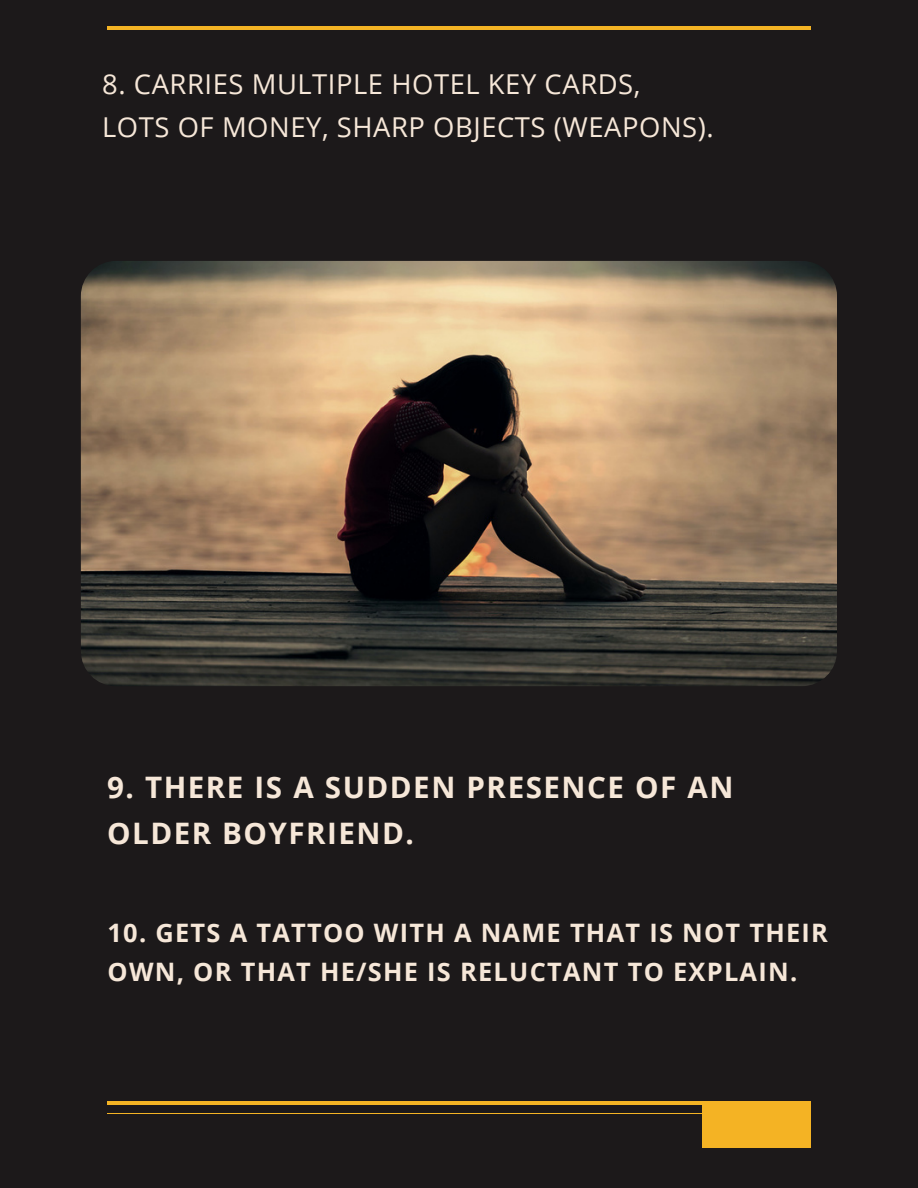
<style>
.page{position:relative;width:918px;height:1188px;background:#1c191a}
.page>*{position:absolute;margin:0;border:0;box-sizing:border-box;transform-origin:0 0}
.t1{font:700 29.55px/46.2px "Open Sans";letter-spacing:.05em;color:#f6e7d8}
.t2{font:27.45px/42.8px "Open Sans";letter-spacing:.02em;color:#f6e7d8}
.t3{font:700 25.35px/39.3px "Open Sans";letter-spacing:.05em;color:#f6e7d8}
</style>
<div class="page">
<hr style="left:108px;top:26px;width:703px;height:4px;background:#f4b324">
<div style="left:703px;top:1097px;width:108px;height:58px;background:#f4b324"></div>
<svg style="left:107px;top:1097px;width:704px;height:16px"></svg>
<img style="left:81px;top:261px;width:756px;height:425px">
<p class="t2" style="left:102px;top:62px;width:613px">8. CARRIES MULTIPLE HOTEL KEY CARDS,<br>LOTS OF MONEY, SHARP OBJECTS (WEAPONS).</p>
<p class="t1" style="left:107px;top:763px;width:628px">9. THERE IS A SUDDEN PRESENCE OF AN<br>OLDER BOYFRIEND.</p>
<p class="t3" style="left:108px;top:912px;width:722px">10. GETS A TATTOO WITH A NAME THAT IS NOT THEIR<br>OWN, OR THAT HE/SHE IS RELUCTANT TO EXPLAIN.</p>
</div>
